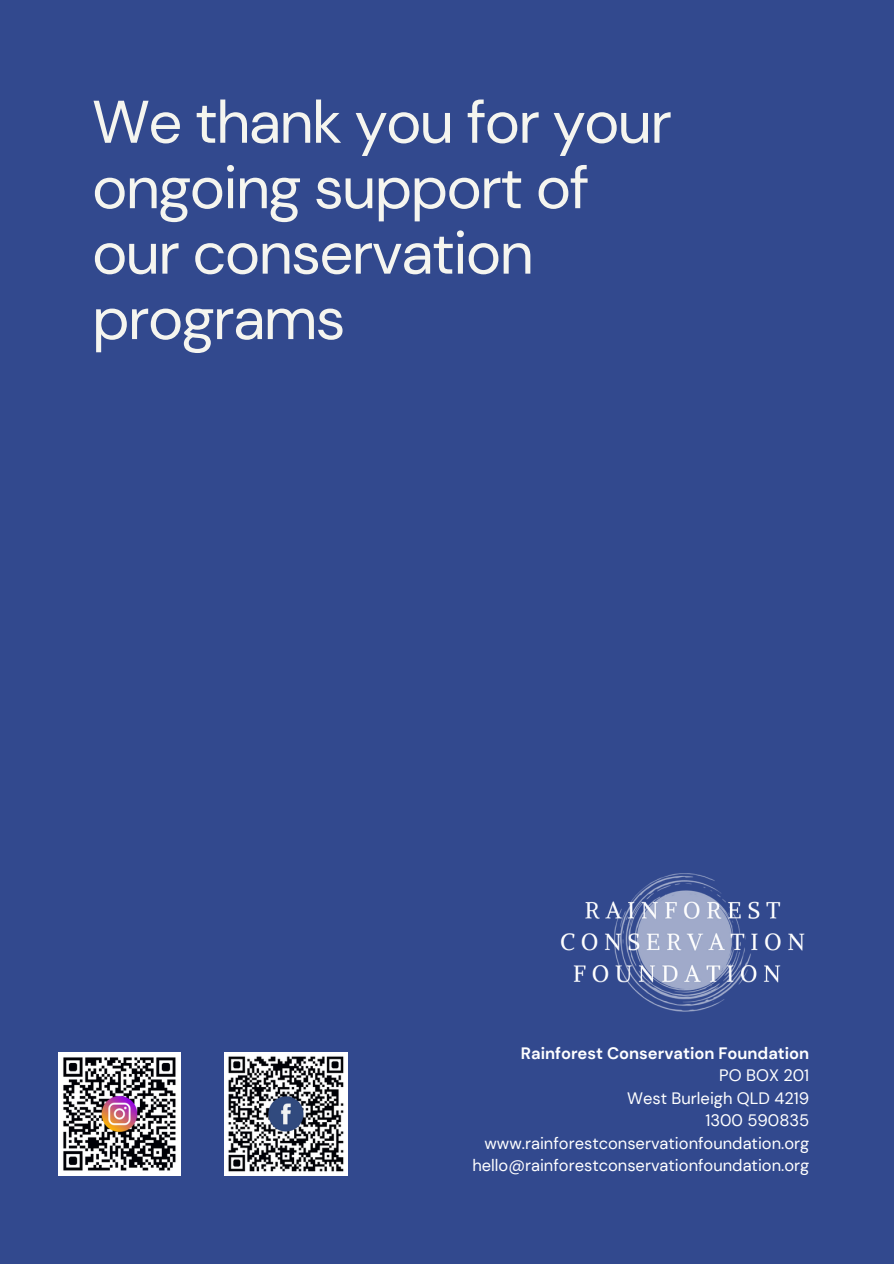
<style>
.page{position:relative;width:894px;height:1264px;background:#fff}
.page>*{position:absolute;margin:0;border:0;box-sizing:border-box;transform-origin:0 0}
.t1{font:60px/65.4px "DM Sans";letter-spacing:-.03em;color:#f5f5ef}
.t2{font:16.5px/22.5px "DM Sans";color:#fff;text-align:right}
.t3{font:700 16.5px "DM Sans";color:#fff}
</style>
<div class="page">
<div style="left:0;top:0;width:893px;height:1263px;background:#32498e"></div>
<img style="left:58px;top:1052px;width:123px;height:123px">
<img style="left:224px;top:1052px;width:123px;height:123px">
<img style="left:560px;top:873px;width:245px;height:139px">
<h1 class="t1" style="left:92px;top:90px;width:581px">We thank you for your ongoing support of our conservation programs</h1>
<p class="t3" style="left:520px;top:1042px;width:290px">Rainforest Conservation Foundation</p>
<p class="t2" style="left:472px;top:1064px;width:338px">PO BOX 201<br>West Burleigh QLD 4219<br>1300 590835 www.rainforestconservationfoundation.org hello@rainforestconservationfoundation.org</p>
</div>
